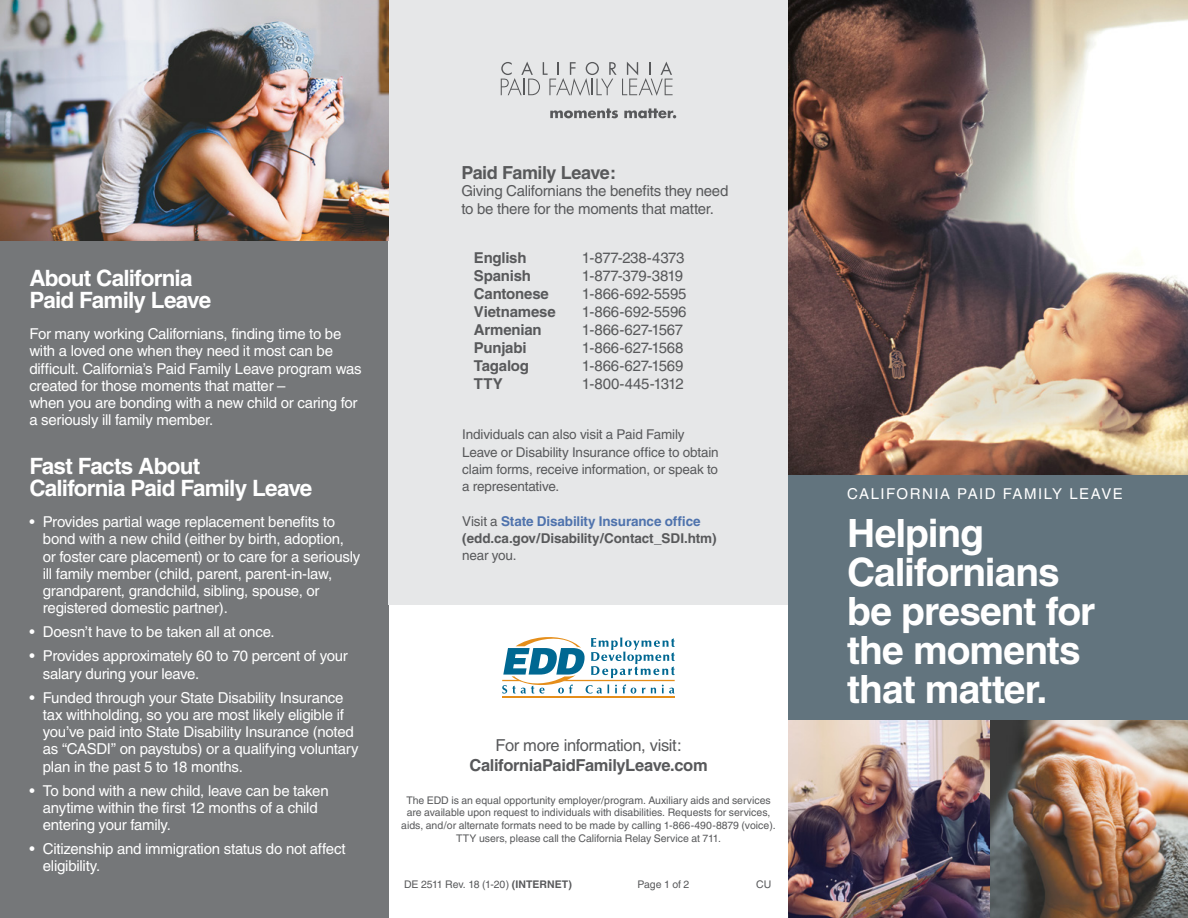
<style>
.page{position:relative;width:1188px;height:918px;background:#fff}
.page>*{position:absolute;margin:0;border:0;box-sizing:border-box;transform-origin:0 0}
.Cover_Heading{font:700 39px/39px "Helvetica";letter-spacing:-.025em;color:#fff}
.Subhead_White{font:700 22.5px/22.5px "Helvetica";letter-spacing:-.035em;color:#fff}
.Subhead_2_Black{font:700 18px "Helvetica";letter-spacing:-.025em;color:#58595b}
.Subhead_2_Black-2{font:700 16.5px/19.8px "Helvetica";letter-spacing:-.02em;color:#58595b;text-align:center}
.Body_copy_White{font:15px/17.2px "Helvetica";letter-spacing:-.015em;color:#fff}
.Body_copy_Black{font:15px/17.2px "Helvetica";letter-spacing:-.015em;color:#58595b}
.Body_copy_Black-2{font:700 15px "Helvetica";letter-spacing:-.015em;color:#58595b}
.Body_copy_White-2{font:15px "Helvetica";letter-spacing:.095em;color:#fff}
.Body_copy_Black-3{font:13.5px/17.2px "Helvetica";letter-spacing:-.01em;color:#58595b}
.Body_copy_Black-4{font:700 13.5px/17.2px "Helvetica";letter-spacing:-.01em;color:#58595b}
.Footnote_Black{font:10.5px/12.6px "Helvetica";letter-spacing:-.005em;color:#58595b;text-align:center}
.s1{font-weight:400}
.s2{color:#4f73ad}
.s3{font-weight:700}
</style>
<div class="page">
<div style="left:0;top:211px;width:389px;height:707px;background:#757779"></div>
<div style="left:389px;top:0;width:403px;height:605px;background:#e6e7e8"></div>
<div style="left:788px;top:299px;width:400px;height:565px;background:#62747e"></div>
<img style="left:788px;top:0;width:400px;height:474px">
<img style="left:788px;top:720px;width:400px;height:198px">
<img style="left:0;top:0;width:389px;height:240px">
<svg style="left:550px;top:108px;width:68px;height:10px"></svg>
<svg style="left:624px;top:108px;width:52px;height:10px"></svg>
<svg style="left:501px;top:62px;width:172px;height:34px"></svg>
<hr style="left:502px;top:697px;width:173px;height:1px;background:#e58e1a">
<svg style="left:502px;top:637px;width:173px;height:57px"></svg>
<h2 class="Subhead_White" style="left:29px;top:266px;width:183px">About California<br>Paid Family Leave</h2>
<p class="Body_copy_White" style="left:29px;top:325px;width:334px">For many working Californians, finding time to be with a loved one when they need it most can be difficult. California’s Paid Family Leave program was created for those moments that matter –<br>when you are bonding with a new child or caring for a seriously ill family member.</p>
<h2 class="Subhead_White" style="left:29px;top:454px;width:285px">Fast Facts About<br>California Paid Family Leave</h2>
<p class="Body_copy_White" style="left:43px;top:513px;width:319px;text-indent:-14px">• Provides partial wage replacement benefits to bond with a new child (either by birth, adoption, or foster care placement) or to care for a seriously ill family member (child, parent, parent-in-law, grandparent, grandchild, sibling, spouse, or registered domestic partner).</p>
<p class="Body_copy_White" style="left:29px;top:623px;width:247px">• Doesn’t have to be taken all at once.</p>
<p class="Body_copy_White" style="left:43px;top:647px;width:306px;text-indent:-14px">• Provides approximately 60 to 70 percent of your salary during your leave.</p>
<p class="Body_copy_White" style="left:43px;top:689px;width:317px;text-indent:-14px">• Funded through your State Disability Insurance tax withholding, so you are most likely eligible if you’ve paid into State Disability Insurance (noted as “CASDI” on paystubs) or a qualifying voluntary plan in the past 5 to 18 months.</p>
<p class="Body_copy_White" style="left:43px;top:782px;width:287px;text-indent:-14px">• To bond with a new child, leave can be taken anytime within the first 12 months of a child entering your family.</p>
<p class="Body_copy_White" style="left:43px;top:840px;width:304px;text-indent:-14px">• Citizenship and immigration status do not affect eligibility.</p>
<h2 class="Subhead_2_Black" style="left:461px;top:162px;width:156px">Paid Family Leave:</h2>
<p class="Body_copy_Black" style="left:461px;top:182px;width:269px">Giving Californians the benefits they need to be there for the moments that matter.</p>
<p class="Body_copy_Black-2" style="left:474px;top:249px;width:54px">English</p>
<p class="Body_copy_Black" style="left:582px;top:249px;width:104px">1-877-238-4373</p>
<p class="Body_copy_Black-2" style="left:474px;top:267px;width:59px">Spanish</p>
<p class="Body_copy_Black" style="left:582px;top:267px;width:103px">1-877-379-3819</p>
<p class="Body_copy_Black-2" style="left:474px;top:285px;width:76px">Cantonese</p>
<p class="Body_copy_Black" style="left:582px;top:285px;width:106px">1-866-692-5595</p>
<p class="Body_copy_Black-2" style="left:474px;top:303px;width:83px">Vietnamese</p>
<p class="Body_copy_Black" style="left:582px;top:303px;width:106px">1-866-692-5596</p>
<p class="Body_copy_Black-2" style="left:474px;top:321px;width:69px">Armenian</p>
<p class="Body_copy_Black" style="left:582px;top:321px;width:103px">1-866-627-1567</p>
<p class="Body_copy_Black-2" style="left:474px;top:339px;width:54px">Punjabi</p>
<p class="Body_copy_Black" style="left:582px;top:339px;width:103px">1-866-627-1568</p>
<p class="Body_copy_Black-2" style="left:474px;top:357px;width:57px">Tagalog</p>
<p class="Body_copy_Black" style="left:582px;top:357px;width:103px">1-866-627-1569</p>
<p class="Body_copy_Black-2" style="left:474px;top:375px;width:30px">TTY</p>
<p class="Body_copy_Black" style="left:582px;top:375px;width:103px">1-800-445-1312</p>
<p class="Body_copy_Black-3" style="left:462px;top:426px;width:258px">Individuals can also visit a Paid Family Leave or Disability Insurance office to obtain claim forms, receive information, or speak to a representative.</p>
<p class="Body_copy_Black-4" style="left:462px;top:512px;width:256px"><span class="s1">Visit a</span> <span class="s2">State Disability Insurance office </span>(edd.ca.gov/Disability/Contact_SDI.htm) <span class="s1">near you.</span></p>
<h2 class="Subhead_2_Black-2" style="left:469px;top:735px;width:240px"><span class="s1">For more information, visit:<br></span>CaliforniaPaidFamilyLeave.com</h2>
<p class="Footnote_Black" style="left:401px;top:794px;width:376px">The EDD is an equal opportunity employer/program. Auxiliary aids and services are available upon request to individuals with disabilities. Requests for services, aids, and/or alternate formats need to be made by calling 1-866-490-8879 (voice).<br>TTY users, please call the California Relay Service at 711.</p>
<p class="Footnote_Black" style="left:404px;top:878px;width:169px">DE 2511 Rev. 18 (1-20) <span class="s3">(INTERNET)</span></p>
<p class="Footnote_Black" style="left:637px;top:878px;width:54px">Page 1 of 2</p>
<p class="Footnote_Black" style="left:756px;top:878px;width:17px">CU</p>
<h1 class="Body_copy_White-2" style="left:847px;top:485px;width:277px">CALIFORNIA PAID FAMILY LEAVE</h1>
<h1 class="Cover_Heading" style="left:847px;top:513px;width:250px">Helping<br>Californians be present for the moments that matter.</h1>
</div>
